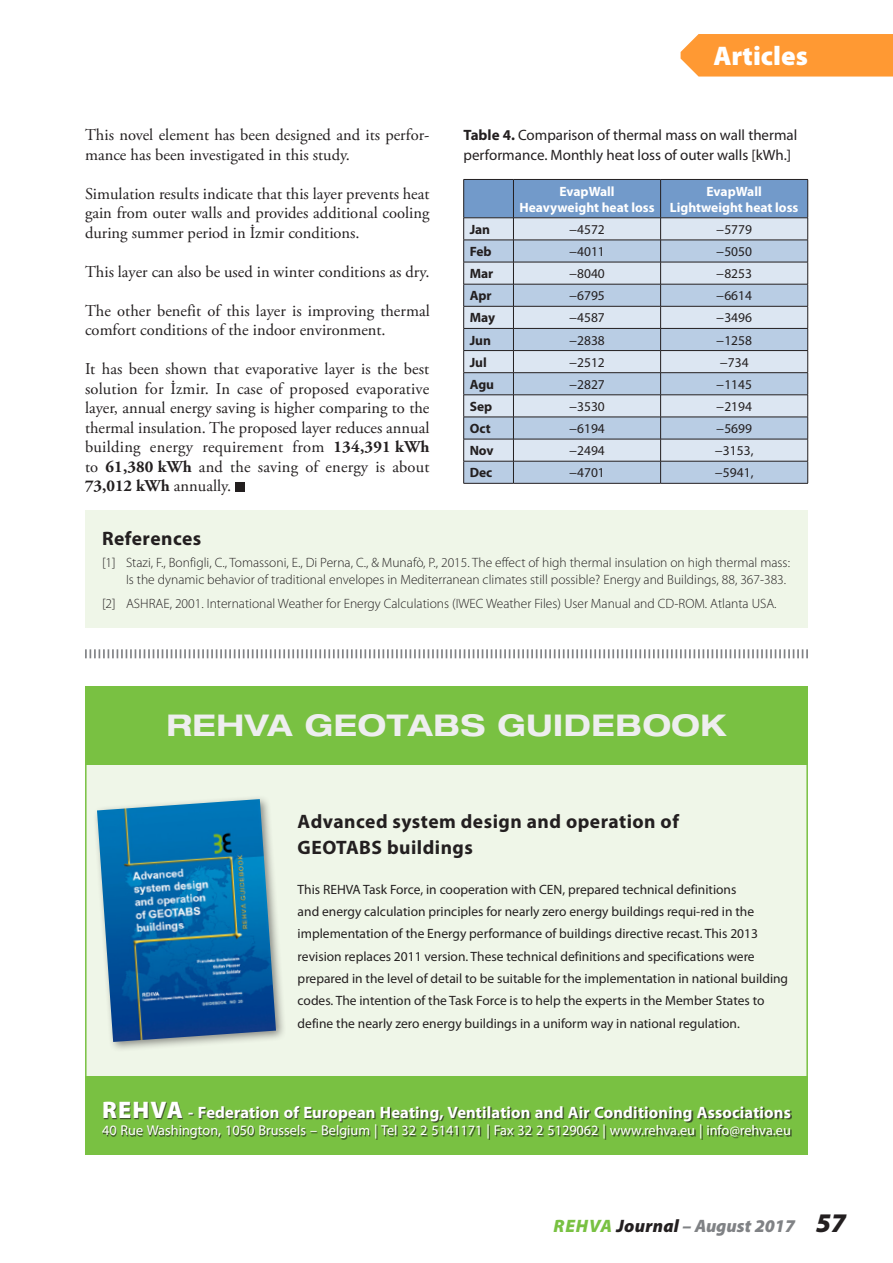
<style>
.page{position:relative;width:893px;height:1263px;background:#fff}
.page>*{position:absolute;margin:0;border:0;box-sizing:border-box;transform-origin:0 0}
.xFigure_title{font:700 expanded 30px "Helvetica Neue LT Std";letter-spacing:.02em;color:#eeeeef}
.t1{font:900 27px "Myriad Pro";color:#fff}
.xFigureBold{font:700 19.5px/26.2px "Myriad Pro";letter-spacing:.025em;color:#231f20}
.Heading_2{font:700 19.5px "Myriad Pro";letter-spacing:.025em;color:#231f20}
.t2{font:italic 900 18px "Myriad Pro";letter-spacing:.01em;color:#808285}
.t3{font:16.5px/19.5px "Adobe Garamond Pro";color:#231f20}
.xFigureBold_small{font:700 16.5px "Myriad Pro";letter-spacing:.01em;color:#fff}
.Caption_0{font:15px/19.5px "Myriad Pro";color:#231f20}
.xFigureBold_small_co{font:14.25px "Myriad Pro";color:#fff}
.xFigure{font:13.5px/22.4px "Myriad Pro";color:#231f20}
.List_2{font:300 13.5px/16.2px "Myriad Pro";color:#231f20;text-align:right}
.Table_text{font:13.5px "Myriad Pro";color:#231f20}
.Table_text_white{font:700 13.5px/16.2px "Myriad Pro";color:#fff;text-align:center}
.Table_text-2{font:700 13.5px "Myriad Pro";color:#231f20}
.s1{font-weight:700}
.s2{font-weight:900;font-size:24px}
.s3{color:#79c142}
.s4{color:#231f20}
.s5{font-size:27px;color:#231f20}
</style>
<div class="page">
<div style="left:235px;top:482px;width:10px;height:9px;background:#231f20"></div>
<div style="left:85px;top:511px;width:723px;height:117px;background:#eff6e8"></div>
<svg style="left:463px;top:179px;width:345px;height:304px;background:#b6c7dc"></svg>
<hr style="left:463px;top:483px;width:50px;height:1px;background:#231f20">
<hr style="left:513px;top:483px;width:148px;height:1px;background:#231f20">
<hr style="left:661px;top:483px;width:147px;height:1px;background:#231f20">
<div style="left:85px;top:686px;width:723px;height:428px;background:#eff6e8;border:2px solid #79c142"></div>
<div style="left:85px;top:686px;width:723px;height:78px;background:#79c142"></div>
<div style="left:85px;top:1076px;width:723px;height:78px;background:#79c142"></div>
<svg style="left:85px;top:649px;width:723px;height:9px"></svg>
<div style="left:92px;top:794px;width:195px;height:258px;background:#231f20;opacity:.5"></div>
<img style="left:97px;top:799px;width:179px;height:243px">
<div style="left:103px;top:1102px;width:688px;height:37px;background:#231f20;opacity:.75"></div>
<div style="left:681px;top:34px;width:212px;height:43px;background:#f93"></div>
<h2 class="t1" style="left:713px;top:37px;width:96px">Articles</h2>
<p class="t3" style="left:85px;top:126px;width:346px">This novel element has been designed and its perfor&shy;mance has been investigated in this study.</p>
<p class="t3" style="left:85px;top:184px;width:346px;text-align:justify">Simulation results indicate that this layer prevents heat gain from outer walls and provides additional cooling during summer period in İzmir conditions.</p>
<p class="t3" style="left:85px;top:262px;width:346px">This layer can also be used in winter conditions as dry.</p>
<p class="t3" style="left:85px;top:301px;width:346px">The other benefit of this layer is improving thermal comfort conditions of the indoor environment.</p>
<p class="t3" style="left:85px;top:360px;width:346px;text-align:justify">It has been shown that evaporative layer is the best solution for İzmir. In case of proposed evaporative layer, annual energy saving is higher comparing to the thermal insulation. The proposed layer reduces annual building energy requirement from <span class="s1">134,391 kWh </span>to <span class="s1">61,380 kWh</span> and the saving of energy is about <span class="s1">73,012 kWh</span> annually.</p>
<p class="Heading_2" style="left:102px;top:526px;width:101px">References</p>
<p class="List_2" style="left:102px;top:555px;width:689px">[1] Stazi, F., Bonfigli, C., Tomassoni, E., Di Perna, C., &amp; Munafò, P., 2015. The effect of high thermal insulation on high thermal mass:<br>Is the dynamic behavior of traditional envelopes in Mediterranean climates still possible? Energy and Buildings, 88, 367-383.</p>
<p class="List_2" style="left:102px;top:596px;width:676px">[2] ASHRAE, 2001. International Weather for Energy Calculations (IWEC Weather Files) User Manual and CD-ROM. Atlanta USA.</p>
<p class="Caption_0" style="left:463px;top:125px;width:335px"><span class="s1">Table 4.</span> Comparison of thermal mass on wall thermal performance. Monthly heat loss of outer walls [kWh.]</p>
<p class="Table_text_white" style="left:519px;top:182px;width:137px">EvapWall<br>Heavyweight heat loss</p>
<p class="Table_text_white" style="left:670px;top:182px;width:130px">EvapWall<br>Lightweight heat loss</p>
<p class="Table_text-2" style="left:470px;top:221px;width:22px">Jan</p>
<p class="Table_text" style="left:569px;top:221px;width:37px">−4572</p>
<p class="Table_text" style="left:716px;top:221px;width:37px">−5779</p>
<p class="Table_text-2" style="left:470px;top:243px;width:23px">Feb</p>
<p class="Table_text" style="left:569px;top:243px;width:37px">−4011</p>
<p class="Table_text" style="left:716px;top:243px;width:37px">−5050</p>
<p class="Table_text-2" style="left:470px;top:265px;width:25px">Mar</p>
<p class="Table_text" style="left:569px;top:265px;width:37px">−8040</p>
<p class="Table_text" style="left:716px;top:265px;width:37px">−8253</p>
<p class="Table_text-2" style="left:470px;top:287px;width:23px">Apr</p>
<p class="Table_text" style="left:569px;top:287px;width:37px">−6795</p>
<p class="Table_text" style="left:716px;top:287px;width:37px">−6614</p>
<p class="Table_text-2" style="left:470px;top:309px;width:27px">May</p>
<p class="Table_text" style="left:569px;top:310px;width:37px">−4587</p>
<p class="Table_text" style="left:716px;top:310px;width:37px">−3496</p>
<p class="Table_text-2" style="left:470px;top:331px;width:23px">Jun</p>
<p class="Table_text" style="left:569px;top:332px;width:37px">−2838</p>
<p class="Table_text" style="left:716px;top:332px;width:37px">−1258</p>
<p class="Table_text-2" style="left:470px;top:353px;width:19px">Jul</p>
<p class="Table_text" style="left:569px;top:354px;width:37px">−2512</p>
<p class="Table_text" style="left:720px;top:354px;width:30px">−734</p>
<p class="Table_text-2" style="left:470px;top:375px;width:26px">Agu</p>
<p class="Table_text" style="left:569px;top:376px;width:37px">−2827</p>
<p class="Table_text" style="left:716px;top:376px;width:37px">−1145</p>
<p class="Table_text-2" style="left:470px;top:398px;width:24px">Sep</p>
<p class="Table_text" style="left:569px;top:398px;width:37px">−3530</p>
<p class="Table_text" style="left:716px;top:398px;width:37px">−2194</p>
<p class="Table_text-2" style="left:470px;top:420px;width:22px">Oct</p>
<p class="Table_text" style="left:569px;top:420px;width:37px">−6194</p>
<p class="Table_text" style="left:716px;top:420px;width:37px">−5699</p>
<p class="Table_text-2" style="left:470px;top:442px;width:26px">Nov</p>
<p class="Table_text" style="left:569px;top:442px;width:37px">−2494</p>
<p class="Table_text" style="left:715px;top:442px;width:40px">−3153,</p>
<p class="Table_text-2" style="left:470px;top:464px;width:24px">Dec</p>
<p class="Table_text" style="left:569px;top:464px;width:37px">−4701</p>
<p class="Table_text" style="left:715px;top:464px;width:40px">−5941,</p>
<p class="xFigure_title" style="left:166px;top:707px;width:562px">REHVA GEOTABS GUIDEBOOK</p>
<p class="xFigureBold" style="left:298px;top:807px;width:383px">Advanced system design and operation of<br>GEOTABS buildings</p>
<p class="xFigure" style="left:298px;top:878px;width:492px">This REHVA Task Force, in cooperation with CEN, prepared technical definitions<br>and energy calculation principles for nearly zero energy buildings requi-red in the implementation of the Energy performance of buildings directive recast. This 2013 revision replaces 2011 version. These technical definitions and specifications were prepared in the level of detail to be suitable for the implementation in national building codes. The intention of the Task Force is to help the experts in the Member States to define the nearly zero energy buildings in a uniform way in national regulation.</p>
<p class="xFigureBold_small" style="left:102px;top:1101px;width:690px"><span class="s2">REHVA</span> - Federation of European Heating, Ventilation and Air Conditioning Associations</p>
<p class="xFigureBold_small_co" style="left:102px;top:1121px;width:690px">40 Rue Washington, 1050 Brussels – Belgium | Tel 32 2 5141171 | Fax 32 2 5129062 | www.rehva.eu | info@rehva.eu</p>
<p class="t2" style="left:553px;top:1214px;width:294px"><span class="s3">REHVA</span> <span class="s4">Journal</span> – August 2017 <span class="s5">57</span></p>
</div>
